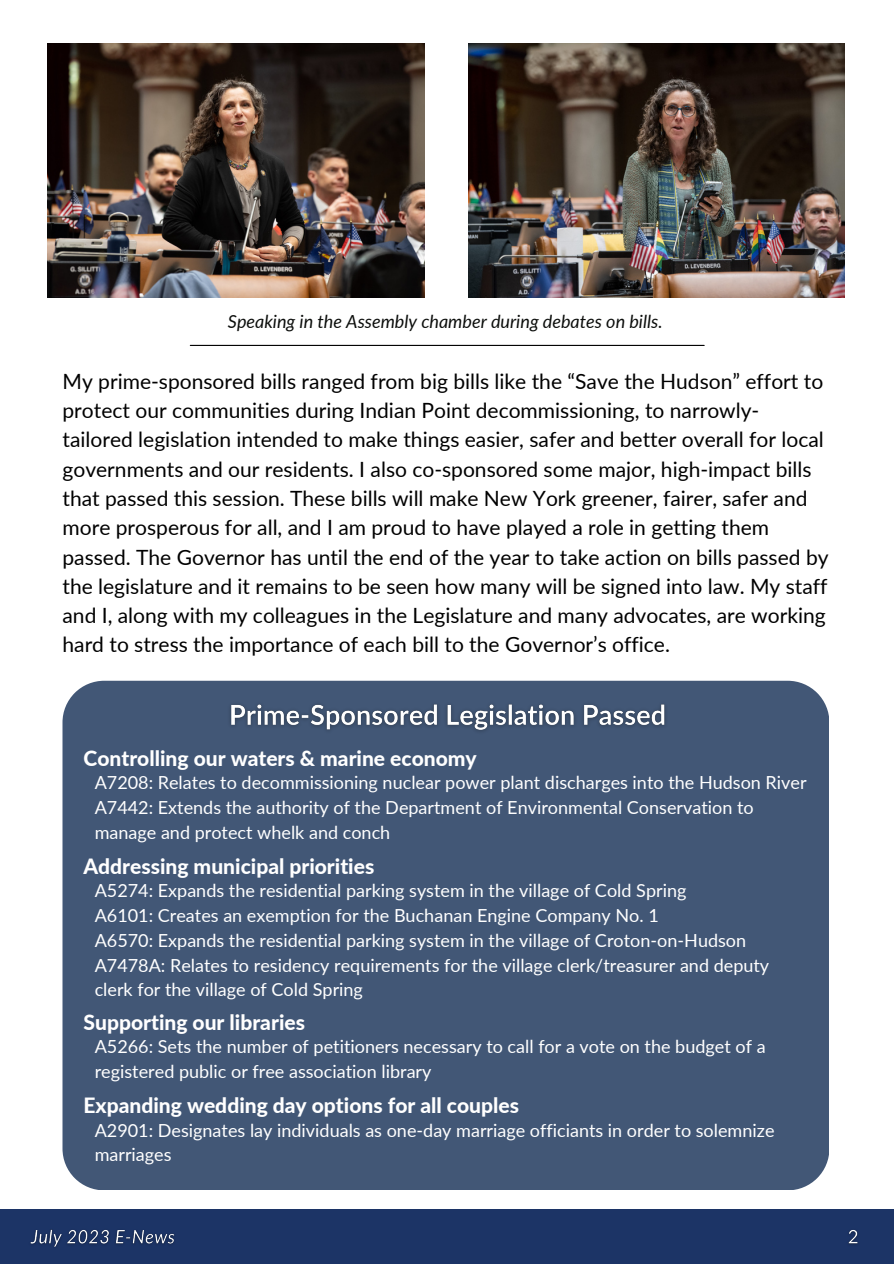
<style>
.page{position:relative;width:894px;height:1264px;background:#fff}
.page>*{position:absolute;margin:0;border:0;box-sizing:border-box;transform-origin:0 0}
.t1{font:21px/29.2px "Lato";color:#000}
.t2{font:800 21px "Lato";color:#fff}
.t3{font:18px/24.8px "Lato";color:#fff}
.t4{font:italic 18px "Lato";color:#0c0e0c}
</style>
<div class="page">
<img style="left:48px;top:44px;width:376px;height:253px">
<hr style="left:190px;top:345px;width:514px;height:1px;background:#000">
<img style="left:468px;top:44px;width:376px;height:253px">
<div style="left:0;top:1209px;width:893px;height:54px;background:#1c3466"></div>
<div style="left:62px;top:680px;width:766px;height:510px;background:#425776"></div>
<img style="left:222px;top:691px;width:450px;height:48px">
<img style="left:30px;top:1229px;width:145px;height:18px">
<img style="left:848px;top:1230px;width:10px;height:15px">
<p class="t4" style="left:228px;top:310px;width:436px">Speaking in the Assembly chamber during debates on bills.</p>
<p class="t1" style="left:62px;top:366px;width:767px">My prime-sponsored bills ranged from big bills like the “Save the Hudson” effort to protect our communities during Indian Point decommissioning, to narrowly&shy;tailored legislation intended to make things easier, safer and better overall for local governments and our residents. I also co-sponsored some major, high-impact bills that passed this session. These bills will make New York greener, fairer, safer and more prosperous for all, and I am proud to have played a role in getting them passed. The Governor has until the end of the year to take action on bills passed by the legislature and it remains to be seen how many will be signed into law. My staff and I, along with my colleagues in the Legislature and many advocates, are working hard to stress the importance of each bill to the Governor’s office.</p>
<p class="t2" style="left:83px;top:745px;width:394px">Controlling our waters &amp; marine economy</p>
<p class="t3" style="left:95px;top:769px;width:713px">A7208: Relates to decommissioning nuclear power plant discharges into the Hudson River</p>
<p class="t3" style="left:95px;top:794px;width:660px">A7442: Extends the authority of the Department of Environmental Conservation to manage and protect whelk and conch</p>
<p class="t2" style="left:83px;top:853px;width:292px">Addressing municipal priorities</p>
<p class="t3" style="left:95px;top:877px;width:593px">A5274: Expands the residential parking system in the village of Cold Spring</p>
<p class="t3" style="left:95px;top:902px;width:565px">A6101: Creates an exemption for the Buchanan Engine Company No. 1</p>
<p class="t3" style="left:95px;top:927px;width:653px">A6570: Expands the residential parking system in the village of Croton-on-Hudson</p>
<p class="t3" style="left:95px;top:952px;width:676px">A7478A: Relates to residency requirements for the village clerk/treasurer and deputy clerk for the village of Cold Spring</p>
<p class="t2" style="left:83px;top:1009px;width:223px">Supporting our libraries</p>
<p class="t3" style="left:95px;top:1033px;width:672px">A5266: Sets the number of petitioners necessary to call for a vote on the budget of a registered public or free association library</p>
<p class="t2" style="left:83px;top:1092px;width:437px">Expanding wedding day options for all couples</p>
<p class="t3" style="left:95px;top:1117px;width:681px">A2901: Designates lay individuals as one-day marriage officiants in order to solemnize marriages</p>
</div>
